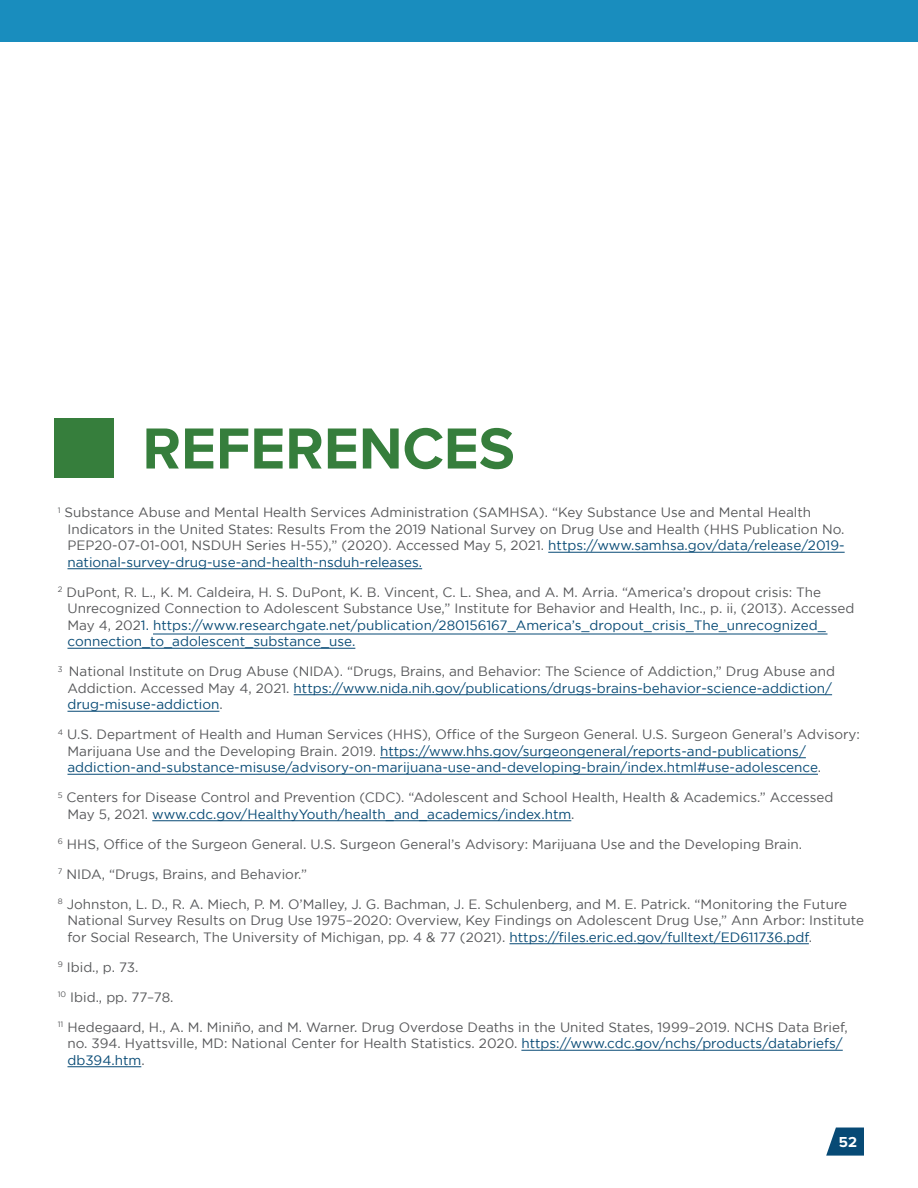
<style>
.page{position:relative;width:918px;height:1188px;background:#fff}
.page>*{position:absolute;margin:0;border:0;box-sizing:border-box;transform-origin:0 0}
.t1{font:700 60px "Proxima Nova";color:#367e3c}
.t2{font:700 15px "Proxima Nova";color:#fff}
.t3{font:13.5px/16.5px "Gotham";color:#57585a}
.t4{font:13.5px/16.5px "Gotham";color:#074a75}
.s1{color:#074a75}
.s2{color:#57585a}
</style>
<div class="page">
<div style="left:0;top:0;width:918px;height:42px;background:#198dbe"></div>
<div style="left:54px;top:418px;width:59px;height:59px;background:#367e3c"></div>
<hr style="left:548px;top:552px;width:297px;height:1px;background:#074a75">
<hr style="left:68px;top:568px;width:354px;height:1px;background:#074a75">
<hr style="left:153px;top:634px;width:675px;height:1px;background:#074a75">
<hr style="left:68px;top:648px;width:287px;height:1px;background:#074a75">
<hr style="left:294px;top:694px;width:538px;height:1px;background:#074a75">
<hr style="left:68px;top:711px;width:151px;height:1px;background:#074a75">
<hr style="left:380px;top:757px;width:426px;height:1px;background:#074a75">
<hr style="left:68px;top:774px;width:750px;height:1px;background:#074a75">
<hr style="left:152px;top:820px;width:419px;height:1px;background:#074a75">
<hr style="left:510px;top:943px;width:299px;height:1px;background:#074a75">
<hr style="left:521px;top:1050px;width:322px;height:1px;background:#074a75">
<hr style="left:68px;top:1066px;width:73px;height:1px;background:#074a75">
<svg style="left:826px;top:1128px;width:38px;height:28px"></svg>
<h1 class="t1" style="left:142px;top:404px;width:374px">REFERENCES</h1>
<p class="t3" style="left:67px;top:504px;width:779px;text-indent:-10px"><sup>1</sup> Substance Abuse and Mental Health Services Administration (SAMHSA). “Key Substance Use and Mental Health Indicators in the United States: Results From the 2019 National Survey on Drug Use and Health (HHS Publication No.<br>PEP20-07-01-001, NSDUH Series H-55),” (2020). Accessed May 5, 2021. <span class="s1">https://www.samhsa.gov/data/release/2019- national-survey-drug-use-and-health-nsduh-releases.</span></p>
<p class="t3" style="left:68px;top:584px;width:788px;text-indent:-10px"><sup>2</sup> DuPont, R. L., K. M. Caldeira, H. S. DuPont, K. B. Vincent, C. L. Shea, and A. M. Arria. “America’s dropout crisis: The Unrecognized Connection to Adolescent Substance Use,” Institute for Behavior and Health, Inc., p. ii, (2013). Accessed May 4, 202<span class="s1">1. https://www.researchgate.net/publication/280156167_America’s_dropout_crisis_The_unrecognized_ connection_to_adolescent_substance_use.</span></p>
<p class="t3" style="left:68px;top:663px;width:769px;text-indent:-10px"><sup>3</sup> National Institute on Drug Abuse (NIDA). “Drugs, Brains, and Behavior: The Science of Addiction,” Drug Abuse and<br>Addiction. Accessed May 4, 2021. <span class="s1">https://www.nida.nih.gov/publications/drugs-brains-behavior-science-addiction/ drug-misuse-addiction</span>.</p>
<p class="t4" style="left:68px;top:726px;width:794px;text-indent:-10px"><sup>4</sup> <span class="s2">U.S. Department of Health and Human Services (HHS), Office of the Surgeon General. U.S. Surgeon General’s Advisory:<br>Marijuana Use and the Developing Brain. 2019.</span> https://www.hhs.gov/surgeongeneral/reports-and-publications/ addiction-and-substance-misuse/advisory-on-marijuana-use-and-developing-brain/index.html#use-adolescence<span class="s2">.</span></p>
<p class="t3" style="left:67px;top:789px;width:768px;text-indent:-10px"><sup>5</sup> Centers for Disease Control and Prevention (CDC). “Adolescent and School Health, Health &amp; Academics.” Accessed<br>May 5, 2021. <span class="s1">www.cdc.gov/HealthyYouth/health_and_academics/index.htm</span>.</p>
<p class="t3" style="left:58px;top:836px;width:746px"><sup>6</sup> HHS, Office of the Surgeon General. U.S. Surgeon General’s Advisory: Marijuana Use and the Developing Brain.</p>
<p class="t3" style="left:58px;top:866px;width:251px"><sup>7</sup> NIDA, “Drugs, Brains, and Behavior.”</p>
<p class="t3" style="left:68px;top:896px;width:798px;text-indent:-10px"><sup>8</sup> Johnston, L. D., R. A. Miech, P. M. O’Malley, J. G. Bachman, J. E. Schulenberg, and M. E. Patrick. “Monitoring the Future<br>National Survey Results on Drug Use 1975–2020: Overview, Key Findings on Adolescent Drug Use,” Ann Arbor: Institute for Social Research, The University of Michigan, pp. 4 &amp; 77 (2021). <span class="s1">https://files.eric.ed.gov/fulltext/ED611736.pdf</span>.</p>
<p class="t3" style="left:58px;top:959px;width:82px"><sup>9</sup> Ibid., p. 73.</p>
<p class="t3" style="left:58px;top:989px;width:117px"><sup>10</sup> Ibid., pp. 77–78.</p>
<p class="t3" style="left:68px;top:1019px;width:782px;text-indent:-10px"><sup>11</sup> Hedegaard, H., A. M. Miniño, and M. Warner. Drug Overdose Deaths in the United States, 1999–2019. NCHS Data Brief, no. 394. Hyattsville, MD: National Center for Health Statistics. 2020. <span class="s1">https://www.cdc.gov/nchs/products/databriefs/ db394.htm</span>.</p>
<p class="t2" style="left:839px;top:1131px;width:20px">52</p>
</div>
